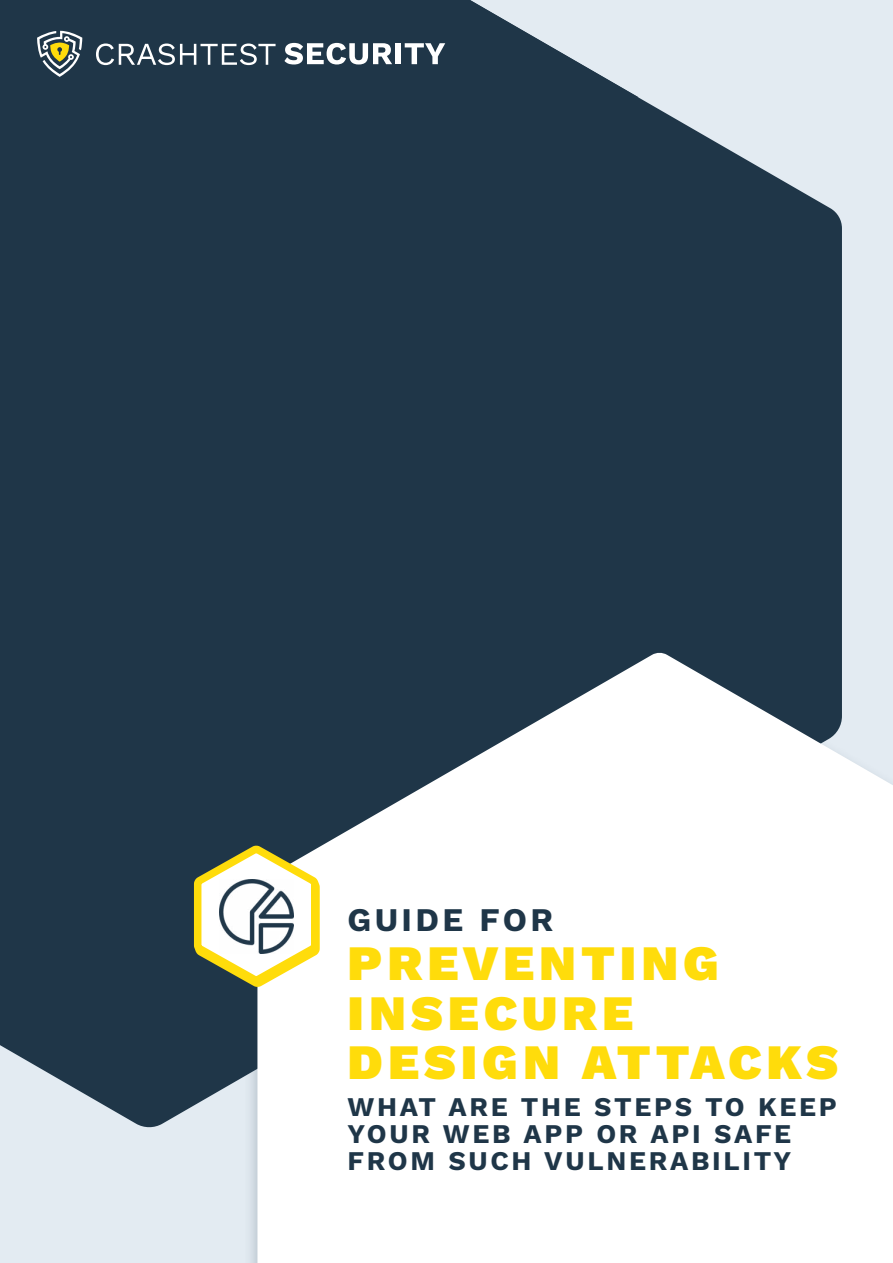
<style>
.page{position:relative;width:893px;height:1263px;background:#e3ebf2}
.page>*{position:absolute;margin:0;border:0;box-sizing:border-box;transform-origin:0 0}
.t1{font:900 49.5px/49.5px "Work Sans";letter-spacing:.1em;color:#ffdc0b}
.t2{font:700 33px "Work Sans";letter-spacing:.1em;color:#1f3648}
.t3{font:700 27px/27px "Work Sans";letter-spacing:.1em;color:#1f3648}
</style>
<div class="page">
<div style="left:0;top:97px;width:842px;height:1031px;background:#1f3648"></div>
<div style="left:244px;top:648px;width:649px;height:615px;background:#1f3648;opacity:.3"></div>
<svg style="left:257px;top:652px;width:636px;height:611px;background:#dee2e4"></svg>
<svg style="left:0;top:0;width:635px;height:96px;fill:#1f3648"></svg>
<svg style="left:37px;top:31px;width:45px;height:46px;background:#727d70"></svg>
<svg style="left:96px;top:44px;width:180px;height:21px;background:#60707d"></svg>
<svg style="left:284px;top:43px;width:108px;height:21px;background:#96a0a9"></svg>
<div style="left:395px;top:43px;width:6px;height:21px;background:#fff"></div>
<svg style="left:405px;top:43px;width:40px;height:21px"></svg>
<svg style="left:188px;top:839px;width:137px;height:154px;background:#b9b88f"></svg>
<img style="left:219px;top:879px;width:74px;height:74px">
<p class="t2" style="left:348px;top:900px;width:207px">GUIDE FOR</p>
<h1 class="t1" style="left:348px;top:941px;width:492px">PREVENTING<br>INSECURE<br>DESIGN ATTACKS</h1>
<p class="t3" style="left:348px;top:1095px;width:491px">WHAT ARE THE STEPS TO KEEP<br>YOUR WEB APP OR API SAFE<br>FROM SUCH VULNERABILITY</p>
</div>
